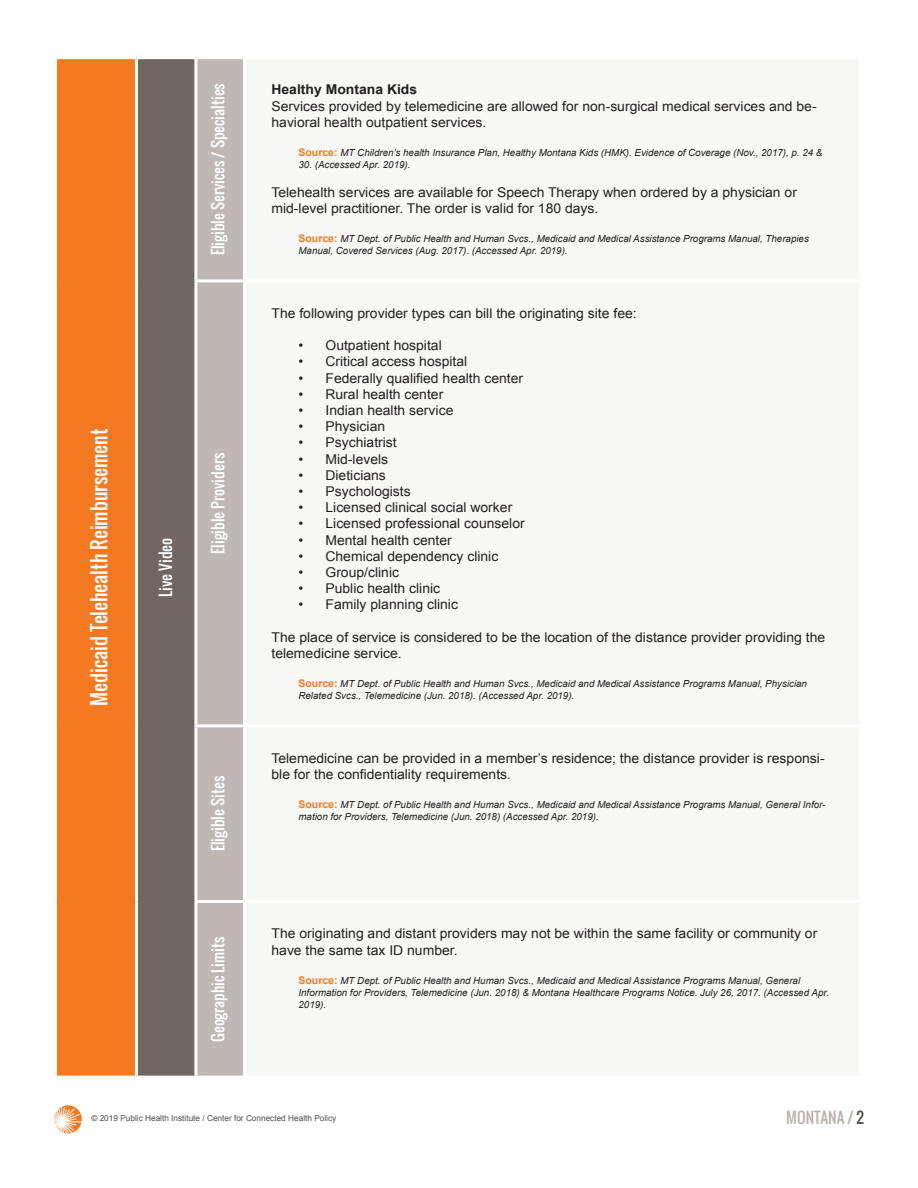
<style>
.page{position:relative;width:918px;height:1188px;background:#fff}
.page>*{position:absolute;margin:0;border:0;box-sizing:border-box;transform-origin:0 0}
.t1{font:19.5px "Oswald";color:#fff}
.t2{font:15px "Oswald";color:#fff}
.t3{font:15px "Oswald";color:#bab1ae}
.t4{font:13.5px/16.2px "Arial";color:#231f20}
.t5{font:700 13.5px "Arial";color:#231f20}
.t6{font:italic 9.75px/12px "Arial";color:#231f20}
.t7{font:8.25px "Arial";color:#514e4c}
.s1{font-weight:700;font-style:normal;font-size:10.5px;color:#f47921}
.s2{color:#514e4c}
</style>
<div class="page">
<svg style="left:54px;top:1105px;width:28px;height:29px"></svg>
<div style="left:56px;top:58px;width:80px;height:1019px;background:#f47921"></div>
<div style="left:136px;top:58px;width:60px;height:1019px;background:#706763"></div>
<div style="left:197px;top:59px;width:46px;height:1017px;background:#bfb7b4"></div>
<hr style="left:54px;top:56px;width:82px;height:3px;background:#fff">
<hr style="left:54px;top:59px;width:3px;height:222px;background:#fff">
<hr style="left:136px;top:56px;width:60px;height:3px;background:#fff">
<hr style="left:135px;top:59px;width:3px;height:222px;background:#fff">
<hr style="left:194px;top:59px;width:3px;height:220px;background:#fff">
<hr style="left:54px;top:281px;width:3px;height:445px;background:#fff">
<hr style="left:135px;top:281px;width:3px;height:445px;background:#fff">
<hr style="left:194px;top:279px;width:51px;height:3px;background:#fff">
<hr style="left:194px;top:282px;width:3px;height:442px;background:#fff">
<hr style="left:54px;top:726px;width:3px;height:176px;background:#fff">
<hr style="left:135px;top:726px;width:3px;height:176px;background:#fff">
<hr style="left:194px;top:724px;width:51px;height:3px;background:#fff">
<hr style="left:194px;top:727px;width:3px;height:173px;background:#fff">
<hr style="left:54px;top:902px;width:3px;height:174px;background:#fff">
<hr style="left:135px;top:902px;width:3px;height:174px;background:#fff">
<hr style="left:194px;top:900px;width:51px;height:3px;background:#fff">
<hr style="left:194px;top:903px;width:3px;height:173px;background:#fff">
<hr style="left:54px;top:1076px;width:82px;height:3px;background:#fff">
<hr style="left:136px;top:1076px;width:60px;height:3px;background:#fff">
<h1 class="t1" style="left:85px;top:706px;width:279px;rotate:-90deg">Medicaid Telehealth Reimbursement</h1>
<p class="t2" style="left:154px;top:597px;width:60px;rotate:-90deg">Live Video</p>
<p class="t2" style="left:207px;top:255px;width:174px;rotate:-90deg">Eligible Services / Specialties</p>
<p class="t5" style="left:272px;top:81px;width:147px">Healthy Montana Kids</p>
<p class="t4" style="left:272px;top:98px;width:547px">Services provided by telemedicine are allowed for non-surgical medical services and be&shy;havioral health outpatient services.</p>
<p class="t6" style="left:298px;top:147px;width:525px"><span class="s1">Source:</span> MT Children’s health Insurance Plan, Healthy Montana Kids (HMK). Evidence of Coverage (Nov., 2017), p. 24 &amp;</p>
<p class="t6" style="left:298px;top:159px;width:114px">30. (Accessed Apr. 2019).</p>
<p class="t4" style="left:272px;top:184px;width:527px">Telehealth services are available for Speech Therapy when ordered by a physician or mid-level practitioner. The order is valid for 180 days.</p>
<p class="t6" style="left:298px;top:233px;width:512px"><span class="s1">Source:</span> MT Dept. of Public Health and Human Svcs., Medicaid and Medical Assistance Programs Manual, Therapies<br>Manual, Covered Services (Aug. 2017). (Accessed Apr. 2019).</p>
<p class="t2" style="left:207px;top:554px;width:102px;rotate:-90deg">Eligible Providers</p>
<p class="t2" style="left:207px;top:851px;width:77px;rotate:-90deg">Eligible Sites</p>
<p class="t4" style="left:272px;top:305px;width:367px">The following provider types can bill the originating site fee:</p>
<p class="t4" style="left:298px;top:337px;width:145px">• Outpatient hospital</p>
<p class="t4" style="left:298px;top:354px;width:170px">• Critical access hospital</p>
<p class="t4" style="left:298px;top:370px;width:226px">• Federally qualified health center</p>
<p class="t4" style="left:298px;top:386px;width:146px">• Rural health center</p>
<p class="t4" style="left:298px;top:402px;width:156px">• Indian health service</p>
<p class="t4" style="left:298px;top:418px;width:88px">• Physician</p>
<p class="t4" style="left:298px;top:435px;width:100px">• Psychiatrist</p>
<p class="t4" style="left:298px;top:451px;width:91px">• Mid-levels</p>
<p class="t4" style="left:298px;top:467px;width:89px">• Dieticians</p>
<p class="t4" style="left:298px;top:483px;width:114px">• Psychologists</p>
<p class="t4" style="left:298px;top:499px;width:215px">• Licensed clinical social worker</p>
<p class="t4" style="left:298px;top:516px;width:228px">• Licensed professional counselor</p>
<p class="t4" style="left:298px;top:532px;width:155px">• Mental health center</p>
<p class="t4" style="left:298px;top:548px;width:201px">• Chemical dependency clinic</p>
<p class="t4" style="left:298px;top:564px;width:102px">• Group/clinic</p>
<p class="t4" style="left:298px;top:580px;width:143px">• Public health clinic</p>
<p class="t4" style="left:298px;top:597px;width:161px">• Family planning clinic</p>
<p class="t4" style="left:272px;top:629px;width:555px">The place of service is considered to be the location of the distance provider providing the telemedicine service.</p>
<p class="t6" style="left:298px;top:678px;width:510px"><span class="s1">Source:</span> MT Dept. of Public Health and Human Svcs., Medicaid and Medical Assistance Programs Manual, Physician<br>Related Svcs., Telemedicine (Jun. 2018). (Accessed Apr. 2019).</p>
<p class="t4" style="left:272px;top:750px;width:555px">Telemedicine can be provided in a member’s residence; the distance provider is responsi&shy;ble for the confidentiality requirements.</p>
<p class="t6" style="left:298px;top:799px;width:529px"><span class="s1">Source:</span> MT Dept. of Public Health and Human Svcs., Medicaid and Medical Assistance Programs Manual, General Infor&shy;mation for Providers, Telemedicine (Jun. 2018) (Accessed Apr. 2019).</p>
<p class="t2" style="left:207px;top:1042px;width:107px;rotate:-90deg">Geographic Limits</p>
<p class="t4" style="left:272px;top:926px;width:547px">The originating and distant providers may not be within the same facility or community or have the same tax ID number.</p>
<p class="t6" style="left:298px;top:974px;width:532px"><span class="s1">Source:</span> MT Dept. of Public Health and Human Svcs., Medicaid and Medical Assistance Programs Manual, General<br>Information for Providers, Telemedicine (Jun. 2018) &amp; Montana Healthcare Programs Notice. July 26, 2017. (Accessed Apr.<br>2019).</p>
<p class="t7" style="left:91px;top:1113px;width:246px">© 2019 Public Health Institute / Center for Connected Health Policy</p>
<p class="t3" style="left:786px;top:1106px;width:79px">MONTANA / <span class="s2">2</span></p>
</div>
